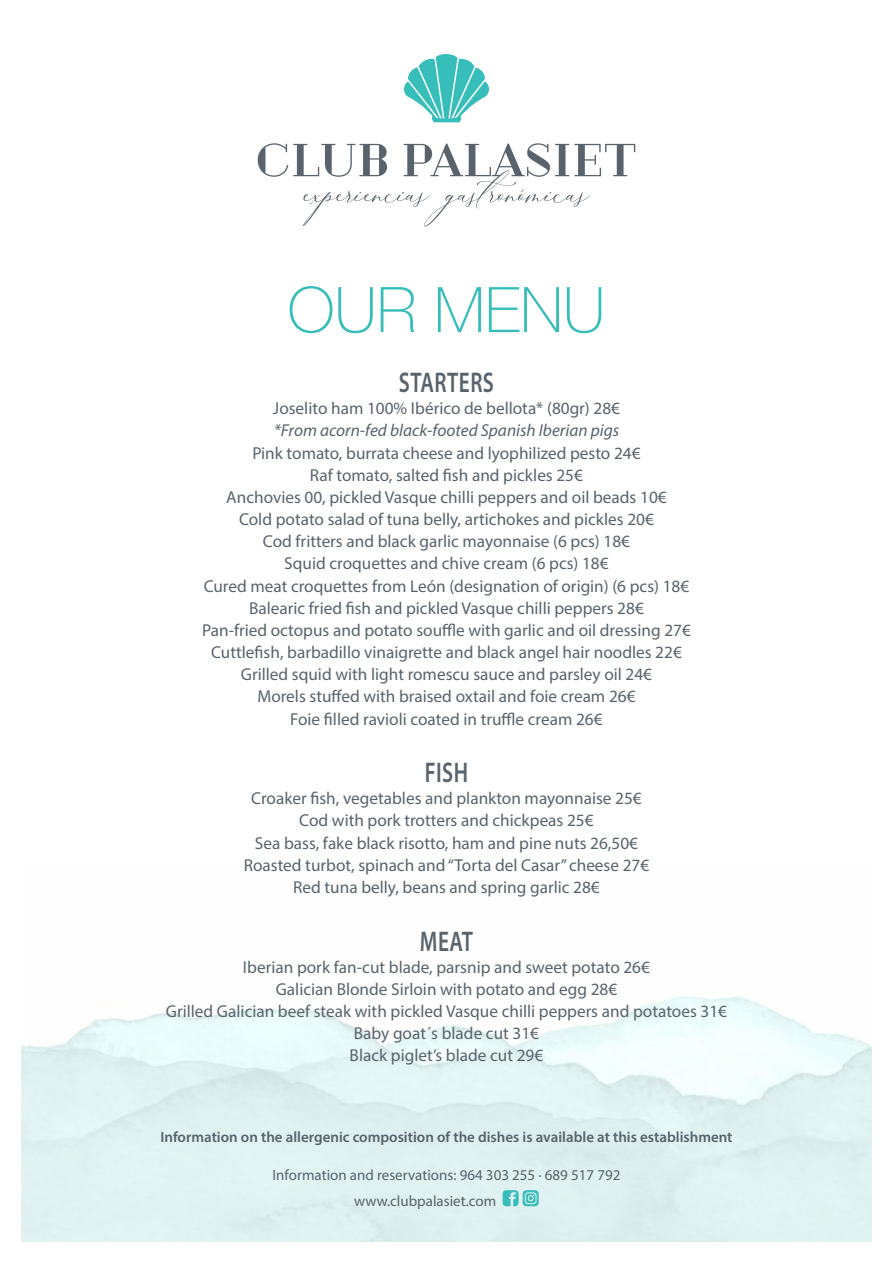
<style>
.page{position:relative;width:893px;height:1263px;background:#fff}
.page>*{position:absolute;margin:0;border:0;box-sizing:border-box;transform-origin:0 0}
.t1{font:100 63px "Helvetica Neue";color:#37bebb}
.t2{font:50.4px "Boheme Floral";color:#58636c}
.t3{font:600 28.5px "Myriad Pro";letter-spacing:.02em;color:#58636c;scale:.75 1}
.t4{font:17.25px/22.2px "Myriad Pro";color:#58636c;text-align:center}
.t5{font:italic 17.25px "Myriad Pro";color:#58636c}
.t6{font:600 15px "Myriad Pro";color:#58636c}
.t7{font:15px/26.1px "Myriad Pro";color:#58636c}
</style>
<div class="page">
<svg style="left:404px;top:54px;width:85px;height:68px"></svg>
<svg style="left:258px;top:143px;width:377px;height:34px"></svg>
<svg style="left:503px;top:1190px;width:36px;height:16px"></svg>
<h2 class="t2" style="left:304px;top:159px;width:286px">experiencias gastronómicas</h2>
<h1 class="t1" style="left:288px;top:262px;width:319px">OUR MENU</h1>
<h3 class="t3" style="left:399px;top:364px;width:128px">STARTERS</h3>
<p class="t4" style="left:273px;top:397px;width:349px">Joselito ham 100% Ibérico de bellota* (80gr) 28€</p>
<p class="t5" style="left:274px;top:420px;width:347px">*From acorn-fed black-footed Spanish Iberian pigs</p>
<p class="t4" style="left:202px;top:441px;width:490px">Pink tomato, burrata cheese and lyophilized pesto 24€<br>Raf tomato, salted fish and pickles 25€<br>Anchovies 00, pickled Vasque chilli peppers and oil beads 10€<br>Cold potato salad of tuna belly, artichokes and pickles 20€<br>Cod fritters and black garlic mayonnaise (6 pcs) 18€<br>Squid croquettes and chive cream (6 pcs) 18€<br>Cured meat croquettes from León (designation of origin) (6 pcs) 18€ Balearic fried fish and pickled Vasque chilli peppers 28€<br>Pan-fried octopus and potato souffle with garlic and oil dressing 27€ Cuttlefish, barbadillo vinaigrette and black angel hair noodles 22€ Grilled squid with light romescu sauce and parsley oil 24€<br>Morels stuffed with braised oxtail and foie cream 26€<br>Foie filled ravioli coated in truffle cream 26€</p>
<h3 class="t3" style="left:425px;top:754px;width:59px">FISH</h3>
<p class="t4" style="left:244px;top:787px;width:407px">Croaker fish, vegetables and plankton mayonnaise 25€ Cod with pork trotters and chickpeas 25€<br>Sea bass, fake black risotto, ham and pine nuts 26,50€ Roasted turbot, spinach and “Torta del Casar” cheese 27€ Red tuna belly, beans and spring garlic 28€</p>
<h3 class="t3" style="left:420px;top:923px;width:72px">MEAT</h3>
<p class="t4" style="left:166px;top:955px;width:563px">Iberian pork fan-cut blade, parsnip and sweet potato 26€<br>Galician Blonde Sirloin with potato and egg 28€<br>Grilled Galician beef steak with pickled Vasque chilli peppers and potatoes 31€ Baby goat´s blade cut 31€<br>Black piglet’s blade cut 29€</p>
<p class="t6" style="left:160px;top:1128px;width:574px">Information on the allergenic composition of the dishes is available at this establishment</p>
<p class="t7" style="left:354px;top:1162px;width:268px;text-indent:-82px">Information and reservations: 964 303 255 · 689 517 792 www.clubpalasiet.com</p>
</div>
